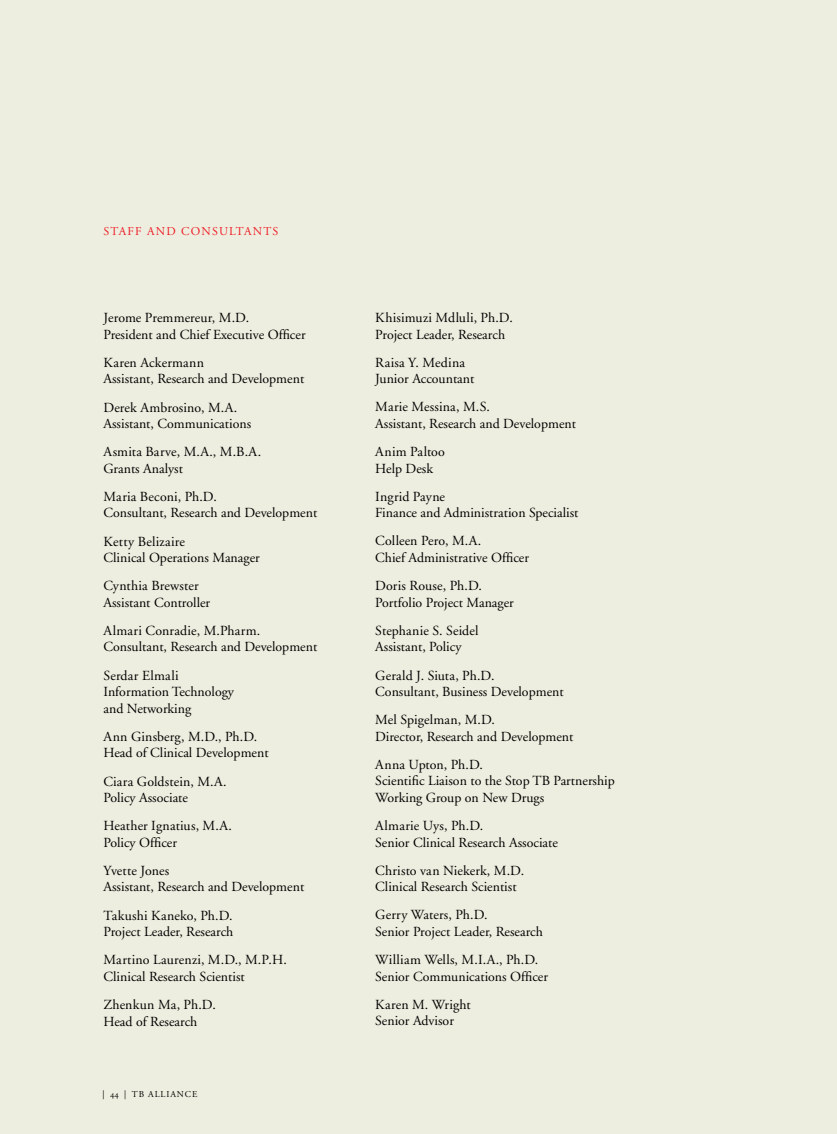
<style>
.page{position:relative;width:837px;height:1134px;background:#eeeee0}
.page>*{position:absolute;margin:0;border:0;box-sizing:border-box;transform-origin:0 0}
.t1{font:13.8px/16.5px "Adobe Garamond";color:#000}
.t2{font:12px "Adobe Garamond";letter-spacing:.1em;color:#ed1c24}
.t3{font:9px "Adobe Garamond Regular SC";letter-spacing:.1em;color:#000}
</style>
<div class="page">
<p class="t2" style="left:104px;top:225px;width:118px">Staff and Consulta</p>
<p class="t2" style="left:253px;top:225px;width:19px">nts</p>
<p class="t1" style="left:104px;top:310px;width:204px">Jerome Premmereur, M.D.<br>President and Chief Executive Officer</p>
<p class="t1" style="left:104px;top:355px;width:202px">Karen Ackermann<br>Assistant, Research and Development</p>
<p class="t1" style="left:104px;top:399px;width:149px">Derek Ambrosino, M.A.<br>Assistant, Communications</p>
<p class="t1" style="left:104px;top:444px;width:159px">Asmita Barve, M.A., M.B.A.<br>Grants Analyst</p>
<p class="t1" style="left:104px;top:489px;width:215px">Maria Beconi, Ph.D.<br>Consultant, Research and Development</p>
<p class="t1" style="left:104px;top:533px;width:158px">Ketty Belizaire<br>Clinical Operations Manager</p>
<p class="t1" style="left:104px;top:578px;width:108px">Cynthia Brewster<br>Assistant Controller</p>
<p class="t1" style="left:104px;top:623px;width:215px">Almari Conradie, M.Pharm.<br>Consultant, Research and Development</p>
<p class="t1" style="left:104px;top:667px;width:132px">Serdar Elmali<br>Information Technology and Networking</p>
<p class="t1" style="left:104px;top:729px;width:167px">Ann Ginsberg, M.D., Ph.D.<br>Head of Clinical Development</p>
<p class="t1" style="left:104px;top:773px;width:125px">Ciara Goldstein, M.A.<br>Policy Associate</p>
<p class="t1" style="left:104px;top:818px;width:130px">Heather Ignatius, M.A.<br>Policy Officer</p>
<p class="t1" style="left:104px;top:863px;width:202px">Yvette Jones<br>Assistant, Research and Development</p>
<p class="t1" style="left:104px;top:907px;width:131px">Takushi Kaneko, Ph.D.<br>Project Leader, Research</p>
<p class="t1" style="left:103px;top:952px;width:185px">Martino Laurenzi, M.D., M.P.H.<br>Clinical Research Scientist</p>
<p class="t1" style="left:103px;top:997px;width:114px">Zhenkun Ma, Ph.D.<br>Head of Research</p>
<p class="t3" style="left:102px;top:1089px;width:96px">| 44 | TB ALLIANCE</p>
<p class="t1" style="left:375px;top:310px;width:139px">Khisimuzi Mdluli, Ph.D.<br>Project Leader, Research</p>
<p class="t1" style="left:375px;top:354px;width:101px">Raisa Y. Medina<br>Junior Accountant</p>
<p class="t1" style="left:375px;top:399px;width:202px">Marie Messina, M.S.<br>Assistant, Research and Development</p>
<p class="t1" style="left:375px;top:444px;width:71px">Anim Paltoo<br>Help Desk</p>
<p class="t1" style="left:375px;top:489px;width:205px">Ingrid Payne<br>Finance and Administration Specialist</p>
<p class="t1" style="left:375px;top:533px;width:155px">Colleen Pero, M.A.<br>Chief Administrative Officer</p>
<p class="t1" style="left:375px;top:578px;width:140px">Doris Rouse, Ph.D.<br>Portfolio Project Manager</p>
<p class="t1" style="left:375px;top:623px;width:105px">Stephanie S. Seidel<br>Assistant, Policy</p>
<p class="t1" style="left:375px;top:667px;width:190px">Gerald J. Siuta, Ph.D.<br>Consultant, Business Development</p>
<p class="t1" style="left:375px;top:712px;width:200px">Mel Spigelman, M.D.<br>Director, Research and Development</p>
<p class="t1" style="left:375px;top:757px;width:241px">Anna Upton, Ph.D.<br>Scientific Liaison to the Stop TB Partnership<br>Working Group on New Drugs</p>
<p class="t1" style="left:375px;top:818px;width:184px">Almarie Uys, Ph.D.<br>Senior Clinical Research Associate</p>
<p class="t1" style="left:375px;top:863px;width:150px">Christo van Niekerk, M.D.<br>Clinical Research Scientist</p>
<p class="t1" style="left:375px;top:907px;width:169px">Gerry Waters, Ph.D.<br>Senior Project Leader, Research</p>
<p class="t1" style="left:375px;top:952px;width:174px">William Wells, M.I.A., Ph.D.<br>Senior Communications Officer</p>
<p class="t1" style="left:375px;top:997px;width:97px">Karen M. Wright<br>Senior Advisor</p>
</div>
